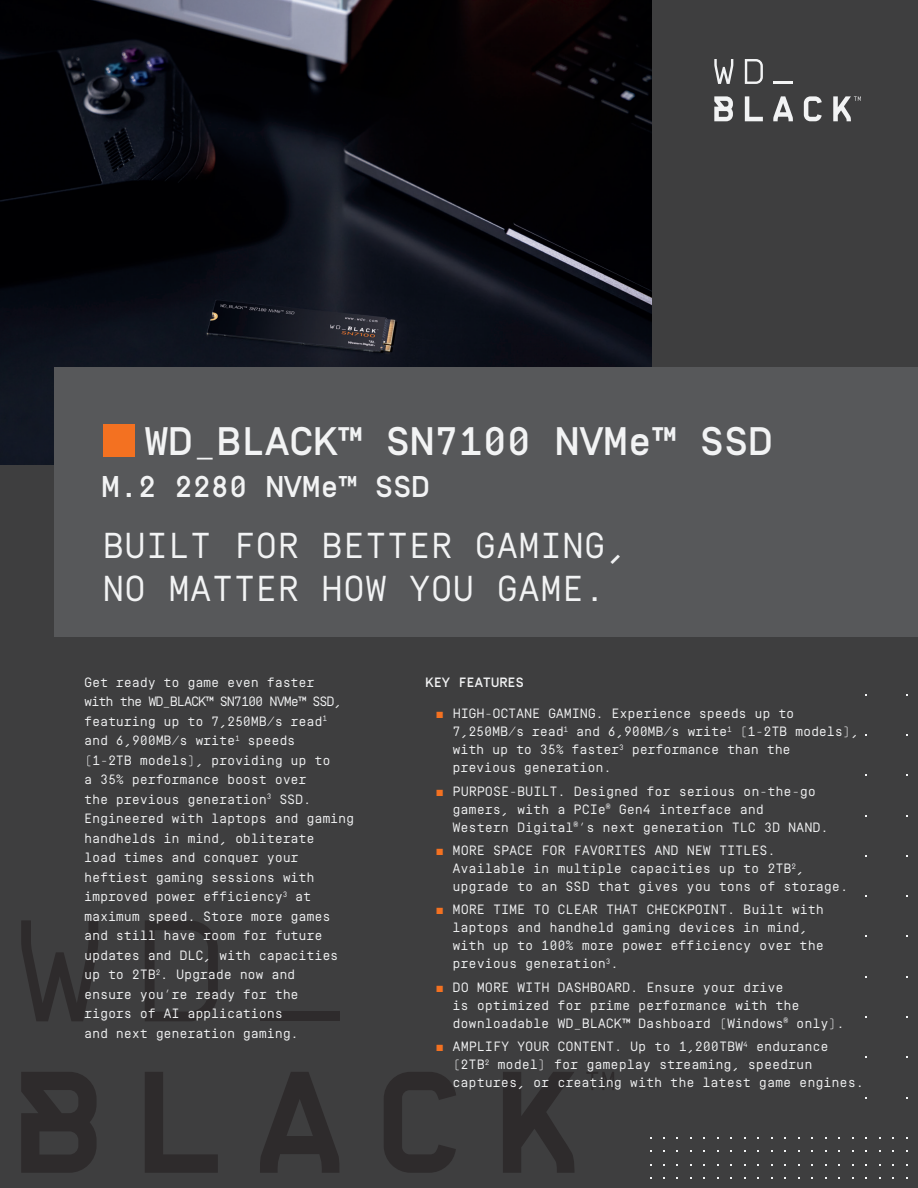
<style>
.page{position:relative;width:918px;height:1188px;background:#3e3e3f}
.page>*{position:absolute;margin:0;border:0;box-sizing:border-box;transform-origin:0 0}
.t1{font:500 39.75px "Simplon Mono";color:#f2f3f4}
.t2{font:36px/43.2px "Simplon Mono";color:#f2f3f4}
.t3{font:500 30px "Simplon Mono";color:#f2f3f4}
.t4{font:13.5px/19.5px "Simplon Mono";letter-spacing:-.02em;color:#f2f3f4}
.t5{font:500 13.5px "Simplon Mono";color:#f2f3f4}
.s1{font-size:12px;color:#f37121}
</style>
<div class="page">
<div style="left:260px;top:1012px;width:79px;height:9px;background:#2e2b2c"></div>
<svg style="left:145px;top:920px;width:73px;height:101px"></svg>
<svg style="left:21px;top:920px;width:77px;height:101px"></svg>
<svg style="left:145px;top:1072px;width:73px;height:101px"></svg>
<svg style="left:384px;top:1072px;width:72px;height:101px"></svg>
<svg style="left:260px;top:1072px;width:79px;height:101px"></svg>
<svg style="left:21px;top:1072px;width:76px;height:101px"></svg>
<svg style="left:503px;top:1072px;width:71px;height:101px"></svg>
<svg style="left:586px;top:1072px;width:28px;height:18px"></svg>
<hr style="left:773px;top:82px;width:20px;height:2px;background:#f2f3f4">
<svg style="left:745px;top:59px;width:18px;height:25px"></svg>
<svg style="left:714px;top:59px;width:19px;height:25px"></svg>
<svg style="left:745px;top:96px;width:18px;height:25px"></svg>
<svg style="left:804px;top:96px;width:18px;height:25px"></svg>
<svg style="left:773px;top:96px;width:20px;height:25px"></svg>
<svg style="left:714px;top:96px;width:19px;height:25px"></svg>
<svg style="left:833px;top:96px;width:28px;height:25px"></svg>
<img style="left:0;top:0;width:651px;height:465px">
<div style="left:54px;top:367px;width:864px;height:270px;background:#57585a"></div>
<div style="left:103px;top:425px;width:32px;height:32px;background:#f37121"></div>
<h1 class="t1" style="left:144px;top:420px;width:630px">WD_BLACK™ SN7100 NVMe™ SSD</h1>
<h3 class="t3" style="left:102px;top:470px;width:330px">M.2 2280 NVMe™ SSD</h3>
<h2 class="t2" style="left:102px;top:524px;width:527px">BUILT FOR BETTER GAMING,<br>NO MATTER HOW YOU GAME.</h2>
<p class="t4" style="left:84px;top:673px;width:272px">Get ready to game even faster<br>with the WD_BLACK™ SN7100 NVMe™ SSD, featuring up to 7,250MB/s read<sup>1 </sup>and 6,900MB/s write<sup>1</sup> speeds<br>(1-2TB models), providing up to<br>a 35% performance boost over<br>the previous generation<sup>3</sup> SSD.<br>Engineered with laptops and gaming handhelds in mind, obliterate<br>load times and conquer your heftiest gaming sessions with improved power efficiency<sup>3</sup> at maximum speed. Store more games and still have room for future updates and DLC, with capacities up to 2TB<sup>2</sup>. Upgrade now and<br>ensure you’re ready for the<br>rigors of AI applications<br>and next generation gaming.</p>
<p class="t5" style="left:426px;top:675px;width:100px">KEY FEATURES</p>
<p class="t4" style="left:453px;top:705px;width:408px;line-height:18px;text-indent:-16px"><span class="s1">■</span> HIGH-OCTANE GAMING. Experience speeds up to 7,250MB/s read<sup>1</sup> and 6,900MB/s write<sup>1</sup> (1-2TB models), with up to 35% faster<sup>3</sup> performance than the<br>previous generation.</p>
<p class="t4" style="left:453px;top:782px;width:378px;line-height:18px;text-indent:-16px"><span class="s1">■</span> PURPOSE-BUILT. Designed for serious on-the-go gamers, with a PCIe<sup>®</sup> Gen4 interface and<br>Western Digital<sup>®</sup>’s next generation TLC 3D NAND.</p>
<p class="t4" style="left:453px;top:842px;width:397px;line-height:18px;text-indent:-16px"><span class="s1">■</span> MORE SPACE FOR FAVORITES AND NEW TITLES.<br>Available in multiple capacities up to 2TB<sup>2</sup>, upgrade to an SSD that gives you tons of storage.</p>
<p class="t4" style="left:453px;top:901px;width:373px;line-height:18px;text-indent:-16px"><span class="s1">■</span> MORE TIME TO CLEAR THAT CHECKPOINT. Built with laptops and handheld gaming devices in mind, with up to 100% more power efficiency over the previous generation<sup>3</sup>.</p>
<p class="t4" style="left:453px;top:978px;width:394px;line-height:18px;text-indent:-16px"><span class="s1">■</span> DO MORE WITH DASHBOARD. Ensure your drive<br>is optimized for prime performance with the downloadable WD_BLACK™ Dashboard (Windows<sup>®</sup> only).</p>
<p class="t4" style="left:453px;top:1038px;width:413px;line-height:18px;text-indent:-16px"><span class="s1">■</span> AMPLIFY YOUR CONTENT. Up to 1,200TBW<sup>4</sup> endurance (2TB<sup>2</sup> model) for gameplay streaming, speedrun captures, or creating with the latest game engines.</p>
</div>
